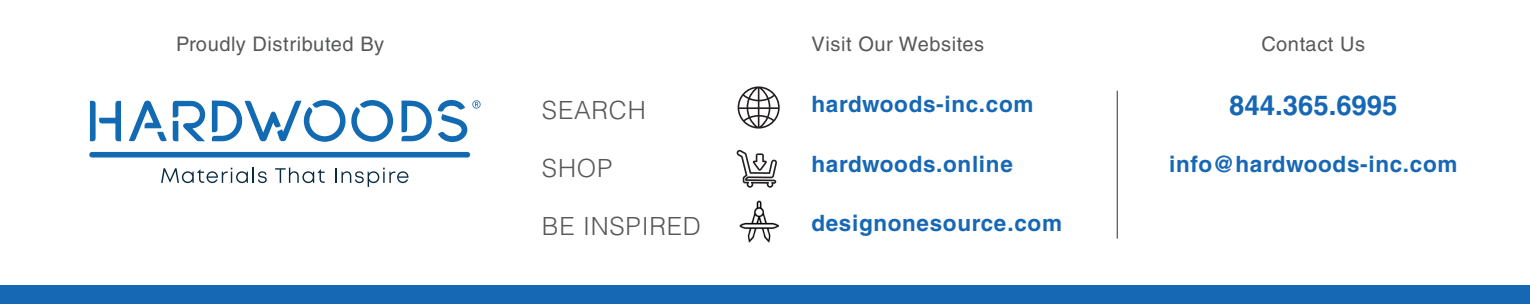
<style>
.page{position:relative;width:1530px;height:304px;background:#fff}
.page>*{position:absolute;margin:0;border:0;box-sizing:border-box;transform-origin:0 0}
.t1{font:700 27.5px "Helvetica LT Std";color:#1768b4}
.Sub_Heading{font:300 25px "Helvetica LT Std";letter-spacing:.03em;color:#57585a}
.Websites{font:700 22.5px "Helvetica LT Std";letter-spacing:.03em;color:#1768b4}
.Contact_Us{font:700 22.5px "Helvetica LT Std";letter-spacing:.03em;color:#1768b4}
.Heading{font:20px "Helvetica LT Std";letter-spacing:.03em;color:#57585a}
</style>
<div class="page">
<div style="left:0;top:285px;width:1530px;height:18px;background:#1768b4"></div>
<div style="left:89px;top:152px;width:381px;height:5px;background:#126ab3;border-radius:3px"></div>
<svg style="left:161px;top:167px;width:106px;height:16px"></svg>
<svg style="left:275px;top:167px;width:50px;height:16px"></svg>
<svg style="left:335px;top:168px;width:73px;height:19px"></svg>
<svg style="left:90px;top:101px;width:31px;height:40px"></svg>
<svg style="left:402px;top:100px;width:79px;height:42px"></svg>
<svg style="left:129px;top:100px;width:38px;height:41px"></svg>
<svg style="left:173px;top:101px;width:32px;height:40px"></svg>
<svg style="left:212px;top:100px;width:181px;height:42px"></svg>
<svg style="left:738px;top:86px;width:42px;height:42px"></svg>
<svg style="left:736px;top:149px;width:41px;height:39px"></svg>
<img style="left:739px;top:200px;width:40px;height:43px">
<hr style="left:1117px;top:91px;width:1px;height:147px;background:#57585a">
<p class="Heading" style="left:176px;top:32px;width:210px">Proudly Distributed By</p>
<p class="Heading" style="left:811px;top:32px;width:174px">Visit Our Websites</p>
<p class="Heading" style="left:1261px;top:32px;width:105px">Contact Us</p>
<p class="Sub_Heading" style="left:542px;top:95px;width:105px">SEARCH</p>
<p class="Sub_Heading" style="left:542px;top:152px;width:72px">SHOP</p>
<p class="Sub_Heading" style="left:542px;top:210px;width:160px">BE INSPIRED</p>
<p class="Websites" style="left:811px;top:90px;width:224px">hardwoods-inc.com</p>
<p class="t1" style="left:1229px;top:89px;width:170px">844.365.6995</p>
<p class="Websites" style="left:811px;top:150px;width:203px">hardwoods.online</p>
<p class="Contact_Us" style="left:1169px;top:150px;width:290px">info@hardwoods-inc.com</p>
<p class="Websites" style="left:811px;top:209px;width:252px">designonesource.com</p>
</div>
